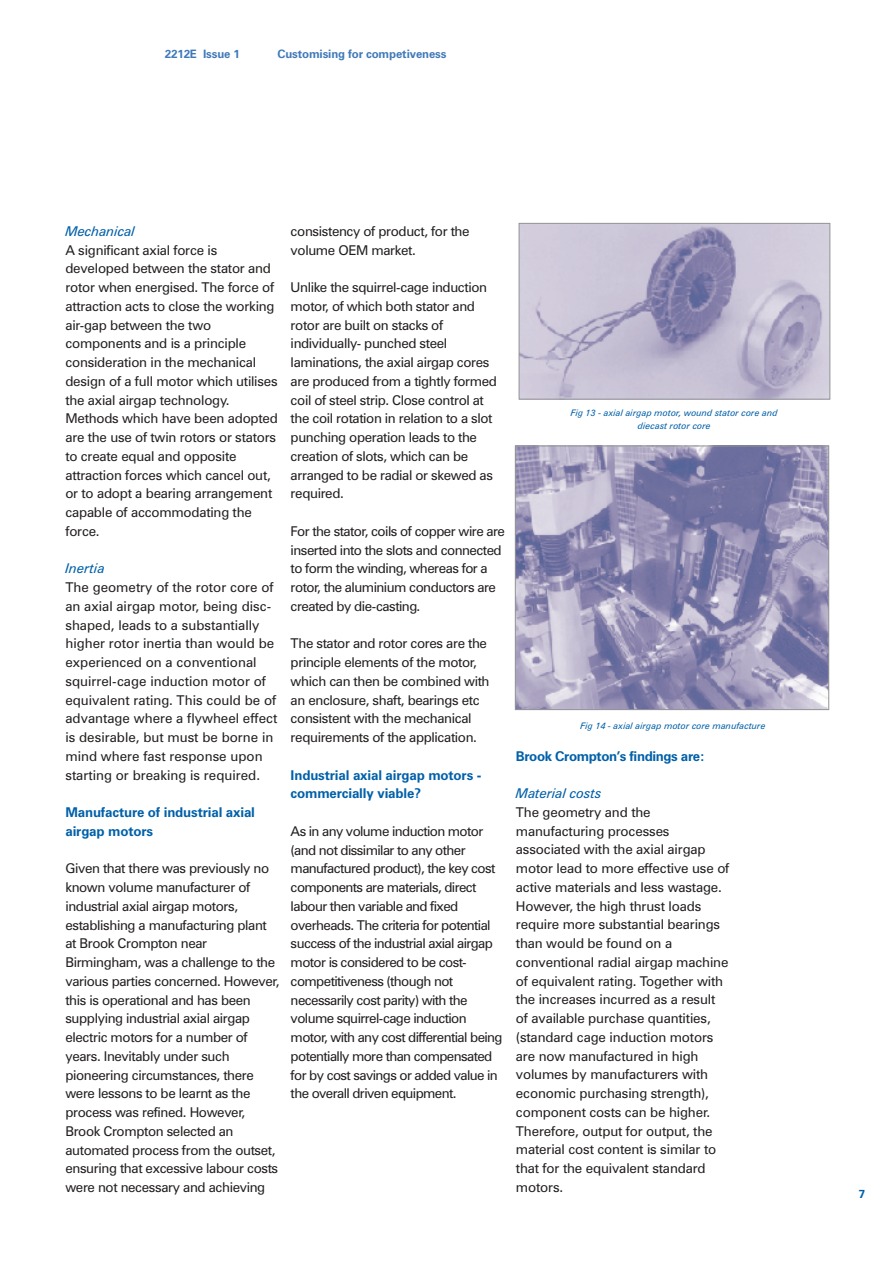
<style>
.page{position:relative;width:893px;height:1263px;background:#fff}
.page>*{position:absolute;margin:0;border:0;box-sizing:border-box;transform-origin:0 0}
.t1{font:13.5px/18.8px "Zurich BT";letter-spacing:-.03em;color:#231f1f}
.t2{font:13.5px/18.8px "Zurich BT";letter-spacing:-.01em;color:#231f1f}
.t3{font:13.5px/18.8px "Zurich BT";color:#231f1f}
.t4{font:700 13.5px/18.8px "Zurich BT";letter-spacing:-.01em;color:#0060a9}
.t5{font:italic 13.5px "Zurich BT";letter-spacing:-.01em;color:#0060a9}
.t6{font:700 13.5px "Zurich BT";letter-spacing:-.03em;color:#0060a9}
.t7{font:700 11.7px "Zurich BT";letter-spacing:-.01em;color:#3f79b9}
.t8{font:700 11.7px "Zurich BT";color:#0060a9}
.t9{font:italic 9px/12.9px "Zurich BT";color:#0060a9;text-align:center}
</style>
<div class="page">
<img style="left:520px;top:225px;width:308px;height:173px">
<div style="left:518px;top:223px;width:312px;height:177px;border:1px solid #939497"></div>
<img style="left:517px;top:448px;width:310px;height:260px">
<div style="left:515px;top:446px;width:314px;height:264px;border:1px solid #939497"></div>
<p class="t7" style="left:165px;top:50px;width:77px">2212E Issue 1</p>
<p class="t7" style="left:277px;top:50px;width:171px">Customising for competiveness</p>
<p class="t5" style="left:65px;top:226px;width:71px">Mechanical</p>
<p class="t1" style="left:65px;top:242px;width:214px">A significant axial force is developed between the stator and rotor when energised. The force of attraction acts to close the working air-gap between the two components and is a principle consideration in the mechanical design of a full motor which utilises the axial airgap technology.<br>Methods which have been adopted are the use of twin rotors or stators to create equal and opposite attraction forces which cancel out, or to adopt a bearing arrangement capable of accommodating the force.</p>
<p class="t5" style="left:65px;top:564px;width:41px">Inertia</p>
<p class="t3" style="left:65px;top:579px;width:213px">The geometry of the rotor core of an axial airgap motor, being disc&shy;shaped, leads to a substantially higher rotor inertia than would be experienced on a conventional squirrel-cage induction motor of equivalent rating. This could be of advantage where a flywheel effect is desirable, but must be borne in mind where fast response upon starting or breaking is required.</p>
<p class="t4" style="left:65px;top:804px;width:191px">Manufacture of industrial axial airgap motors</p>
<p class="t1" style="left:65px;top:860px;width:216px">Given that there was previously no known volume manufacturer of industrial axial airgap motors, establishing a manufacturing plant at Brook Crompton near<br>Birmingham, was a challenge to the various parties concerned. However, this is operational and has been supplying industrial axial airgap electric motors for a number of years. Inevitably under such pioneering circumstances, there were lessons to be learnt as the process was refined. However,<br>Brook Crompton selected an automated process from the outset, ensuring that excessive labour costs were not necessary and achieving</p>
<p class="t1" style="left:291px;top:223px;width:180px">consistency of product, for the volume OEM market.</p>
<p class="t1" style="left:291px;top:279px;width:208px">Unlike the squirrel-cage induction motor, of which both stator and rotor are built on stacks of individually- punched steel laminations, the axial airgap cores are produced from a tightly formed coil of steel strip. Close control at the coil rotation in relation to a slot punching operation leads to the creation of slots, which can be arranged to be radial or skewed as required.</p>
<p class="t1" style="left:291px;top:523px;width:216px">For the stator, coils of copper wire are inserted into the slots and connected to form the winding, whereas for a rotor, the aluminium conductors are created by die-casting.</p>
<p class="t1" style="left:291px;top:635px;width:200px">The stator and rotor cores are the principle elements of the motor, which can then be combined with an enclosure, shaft, bearings etc consistent with the mechanical requirements of the application.</p>
<p class="t4" style="left:291px;top:767px;width:192px">Industrial axial airgap motors - commercially viable?</p>
<p class="t1" style="left:291px;top:823px;width:213px">As in any volume induction motor (and not dissimilar to any other manufactured product), the key cost components are materials, direct labour then variable and fixed overheads. The criteria for potential success of the industrial axial airgap motor is considered to be cost&shy;competitiveness (though not necessarily cost parity) with the volume squirrel-cage induction motor, with any cost differential being potentially more than compensated for by cost savings or added value in the overall driven equipment.</p>
<p class="t9" style="left:571px;top:408px;width:208px">Fig 13 - axial airgap motor, wound stator core and diecast rotor core</p>
<p class="t9" style="left:580px;top:720px;width:186px">Fig 14 - axial airgap motor core manufacture</p>
<p class="t6" style="left:516px;top:751px;width:190px">Brook Crompton’s findings are:</p>
<p class="t5" style="left:516px;top:788px;width:87px">Material costs</p>
<p class="t2" style="left:516px;top:804px;width:215px">The geometry and the manufacturing processes associated with the axial airgap motor lead to more effective use of active materials and less wastage.<br>However, the high thrust loads require more substantial bearings than would be found on a conventional radial airgap machine of equivalent rating. Together with the increases incurred as a result of available purchase quantities, (standard cage induction motors are now manufactured in high volumes by manufacturers with economic purchasing strength), component costs can be higher.<br>Therefore, output for output, the material cost content is similar to that for the equivalent standard motors.</p>
<p class="t8" style="left:859px;top:1189px;width:8px">7</p>
</div>
